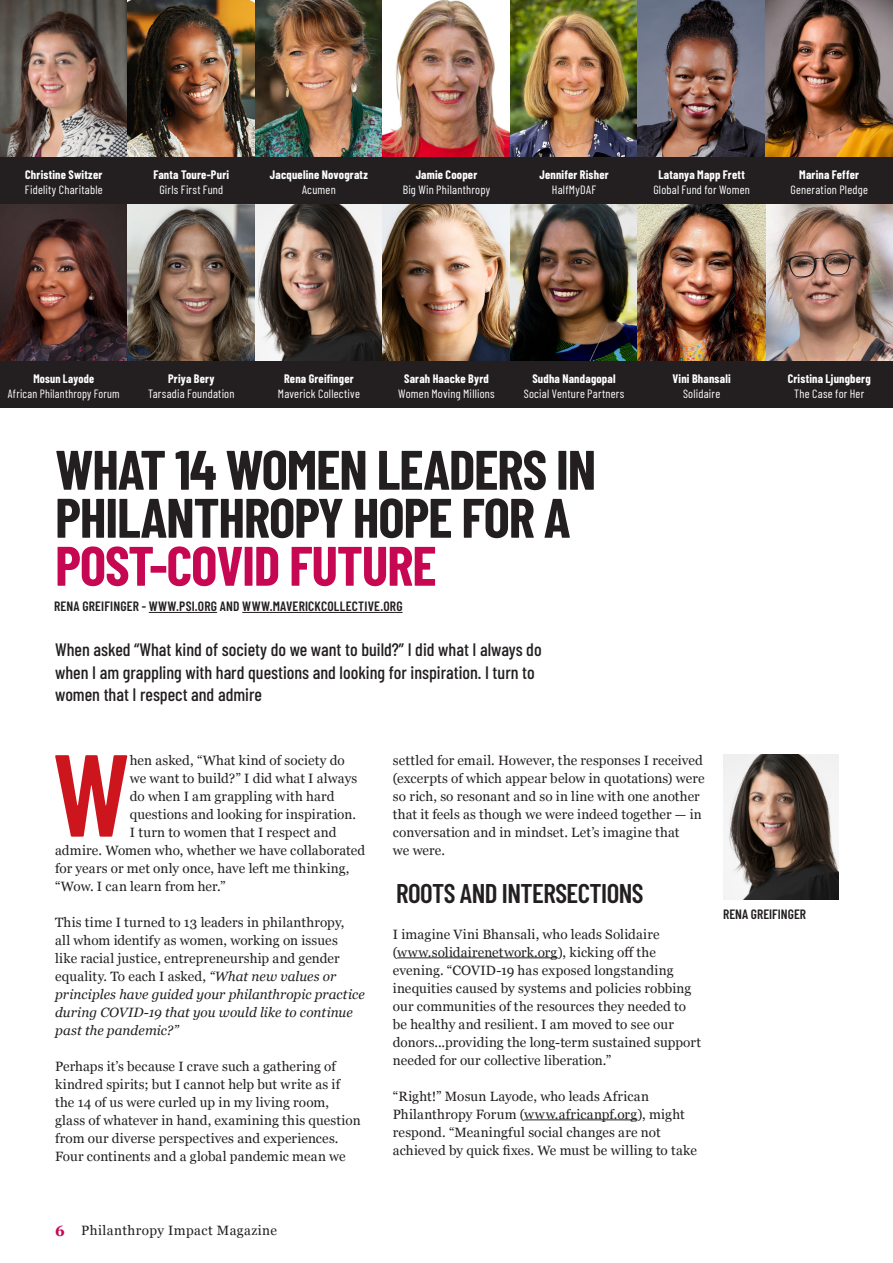
<style>
.page{position:relative;width:893px;height:1263px;background:#fff}
.page>*{position:absolute;margin:0;border:0;box-sizing:border-box;transform-origin:0 0}
.Drop_Cap_Body{font:600 116.4px "Barlow Condensed";color:#cd151d}
.Main_title_large{font:700 55.5px/48px "Barlow Condensed";letter-spacing:-.02em;color:#231f20}
.Main_title_large-2{font:700 55.5px "Barlow Condensed";letter-spacing:-.02em;color:#c60751}
.Body_Text{font:600 27px "Barlow Condensed";letter-spacing:-.02em;color:#231f20}
.Intro_to_paragraph{font:500 18px/22.5px "Barlow Condensed";color:#231f20}
.Body_Text-2{font:13.5px/18px "Georgia";letter-spacing:.01em;color:#231f20}
.Drop_Cap_Body-2{font:13.5px "Georgia";letter-spacing:.005em;color:#231f20}
.By_Name{font:600 13.5px "Barlow Condensed";letter-spacing:.015em;color:#231f20}
.Body_Text-3{font:13.5px "Georgia";letter-spacing:.03em;color:#231f20}
.author_name{font:600 13.5px "Barlow Condensed";color:#231f20}
.Body_Text-4{font:12px "Barlow Condensed";letter-spacing:.02em;color:#fff}
.Body_Text-5{font:700 12px "Barlow Condensed";letter-spacing:.015em;color:#fff}
.Body_Text-6{font:12px "Barlow Condensed";letter-spacing:.02em;color:#fff;scale:.96 1}
.Body_Text-7{font:700 12px "Barlow Condensed";letter-spacing:.015em;color:#fff;scale:.96 1}
.s1{font-style:italic}
.s2{font-weight:700;font-size:15px;color:#c60751}
</style>
<div class="page">
<img style="left:765px;top:204px;width:128px;height:157px">
<hr style="left:397px;top:957px;width:161px;height:1px;background:#231f20">
<hr style="left:524px;top:1119px;width:113px;height:1px;background:#231f20">
<img style="left:723px;top:754px;width:116px;height:146px">
<hr style="left:149px;top:612px;width:68px;height:1px;background:#231f20">
<hr style="left:242px;top:612px;width:161px;height:1px;background:#231f20">
<img style="left:0;top:0;width:893px;height:157px">
<img style="left:0;top:204px;width:638px;height:157px">
<img style="left:638px;top:204px;width:127px;height:157px">
<div style="left:0;top:157px;width:893px;height:47px;background:#231f20"></div>
<div style="left:0;top:361px;width:893px;height:46px;background:#231f20"></div>
<p class="Body_Text-5" style="left:25px;top:166px;width:79px">Christine Switzer</p>
<p class="Body_Text-4" style="left:25px;top:181px;width:79px">Fidelity Charitable</p>
<p class="Body_Text-5" style="left:154px;top:166px;width:77px">Fanta Toure-Puri</p>
<p class="Body_Text-4" style="left:159px;top:181px;width:66px">Girls First Fund</p>
<p class="Body_Text-5" style="left:270px;top:166px;width:99px">Jacqueline Novogratz</p>
<p class="Body_Text-4" style="left:302px;top:181px;width:35px">Acumen</p>
<p class="Body_Text-5" style="left:416px;top:166px;width:63px">Jamie Cooper</p>
<p class="Body_Text-4" style="left:403px;top:181px;width:89px">Big Win Philanthropy</p>
<p class="Body_Text-5" style="left:539px;top:166px;width:71px">Jennifer Risher</p>
<p class="Body_Text-4" style="left:552px;top:181px;width:46px">HalfMyDAF</p>
<p class="Body_Text-5" style="left:658px;top:166px;width:88px">Latanya Mapp Frett</p>
<p class="Body_Text-4" style="left:653px;top:181px;width:98px">Global Fund for Women</p>
<p class="Body_Text-5" style="left:799px;top:166px;width:61px">Marina Feffer</p>
<p class="Body_Text-4" style="left:790px;top:181px;width:79px">Generation Pledge</p>
<p class="Body_Text-7" style="left:33px;top:370px;width:65px">Mosun Layode</p>
<p class="Body_Text-6" style="left:8px;top:385px;width:118px">African Philanthropy Forum</p>
<p class="Body_Text-5" style="left:168px;top:370px;width:48px">Priya Bery</p>
<p class="Body_Text-4" style="left:148px;top:385px;width:88px">Tarsadia Foundation</p>
<p class="Body_Text-5" style="left:284px;top:370px;width:71px">Rena Greifinger</p>
<p class="Body_Text-4" style="left:278px;top:385px;width:84px">Maverick Collective</p>
<p class="Body_Text-5" style="left:404px;top:370px;width:86px">Sarah Haacke Byrd</p>
<p class="Body_Text-4" style="left:398px;top:385px;width:98px">Women Moving Millions</p>
<p class="Body_Text-5" style="left:532px;top:370px;width:85px">Sudha Nandagopal</p>
<p class="Body_Text-4" style="left:524px;top:385px;width:102px">Social Venture Partners</p>
<p class="Main_title_large" style="left:55px;top:443px;width:543px">WHAT 14 WOMEN LEADERS IN<br>PHILANTHROPY HOPE FOR A</p>
<p class="Main_title_large-2" style="left:55px;top:526px;width:383px">POST-COVID FUTURE</p>
<p class="By_Name" style="left:54px;top:597px;width:350px">RENA GREIFINGER - WWW.PSI.ORG AND WWW.MAVERICKCOLLECTIVE.ORG</p>
<p class="Intro_to_paragraph" style="left:55px;top:637px;width:488px">When asked “What kind of society do we want to build?” I did what I always do when I am grappling with hard questions and looking for inspiration. I turn to women that I respect and admire</p>
<p class="Body_Text-5" style="left:672px;top:370px;width:60px">Vini Bhansali</p>
<p class="Body_Text-4" style="left:683px;top:385px;width:39px">Solidaire</p>
<p class="Body_Text-5" style="left:788px;top:370px;width:84px">Cristina Ljungberg</p>
<p class="Body_Text-4" style="left:794px;top:385px;width:71px">The Case for Her</p>
<p class="Drop_Cap_Body" style="left:52px;top:712px;width:79px">W</p>
<p class="Drop_Cap_Body-2" style="left:130px;top:750px;width:216px">hen asked, “What kind of society do</p>
<p class="Drop_Cap_Body-2" style="left:130px;top:768px;width:229px">we want to build?” I did what I always</p>
<p class="Drop_Cap_Body-2" style="left:130px;top:786px;width:206px">do when I am grappling with hard</p>
<p class="Drop_Cap_Body-2" style="left:130px;top:804px;width:228px">questions and looking for inspiration.</p>
<p class="Drop_Cap_Body-2" style="left:130px;top:822px;width:208px">I turn to women that I respect and</p>
<p class="Drop_Cap_Body-2" style="left:55px;top:840px;width:312px">admire. Women who, whether we have collaborated</p>
<p class="Drop_Cap_Body-2" style="left:55px;top:858px;width:296px">for years or met only once, have left me thinking,</p>
<p class="Drop_Cap_Body-2" style="left:55px;top:876px;width:172px">“Wow. I can learn from her.”</p>
<p class="Body_Text-2" style="left:55px;top:912px;width:311px">This time I turned to 13 leaders in philanthropy,<br>all whom identify as women, working on issues<br>like racial justice, entrepreneurship and gender equality. To each I asked, <span class="s1">“What new values or principles have guided your philanthropic practice during COVID-19 that you would like to continue past the pandemic?”</span></p>
<p class="Body_Text-2" style="left:55px;top:1056px;width:307px">Perhaps it’s because I crave such a gathering of kindred spirits; but I cannot help but write as if the 14 of us were curled up in my living room, glass of whatever in hand, examining this question from our diverse perspectives and experiences.<br>Four continents and a global pandemic mean we</p>
<p class="Body_Text-3" style="left:55px;top:1221px;width:223px"><span class="s2">6</span> Philanthropy Impact Magazine</p>
<p class="Body_Text-2" style="left:393px;top:750px;width:313px">settled for email. However, the responses I received (excerpts of which appear below in quotations) were so rich, so resonant and so in line with one another that it feels as though we were indeed together — in conversation and in mindset. Let’s imagine that<br>we were.</p>
<p class="Body_Text" style="left:396px;top:874px;width:249px">ROOTS AND INTERSECTIONS</p>
<p class="Body_Text-2" style="left:393px;top:924px;width:310px">I imagine Vini Bhansali, who leads Solidaire (www.solidairenetwork.org), kicking off the evening. “COVID-19 has exposed longstanding inequities caused by systems and policies robbing our communities of the resources they needed to be healthy and resilient. I am moved to see our donors...providing the long-term sustained support needed for our collective liberation.”</p>
<p class="Body_Text-2" style="left:393px;top:1086px;width:306px">“Right!” Mosun Layode, who leads African Philanthropy Forum (www.africanpf.org), might respond. “Meaningful social changes are not achieved by quick fixes. We must be willing to take</p>
<p class="author_name" style="left:723px;top:905px;width:84px">RENA GREIFINGER</p>
</div>
